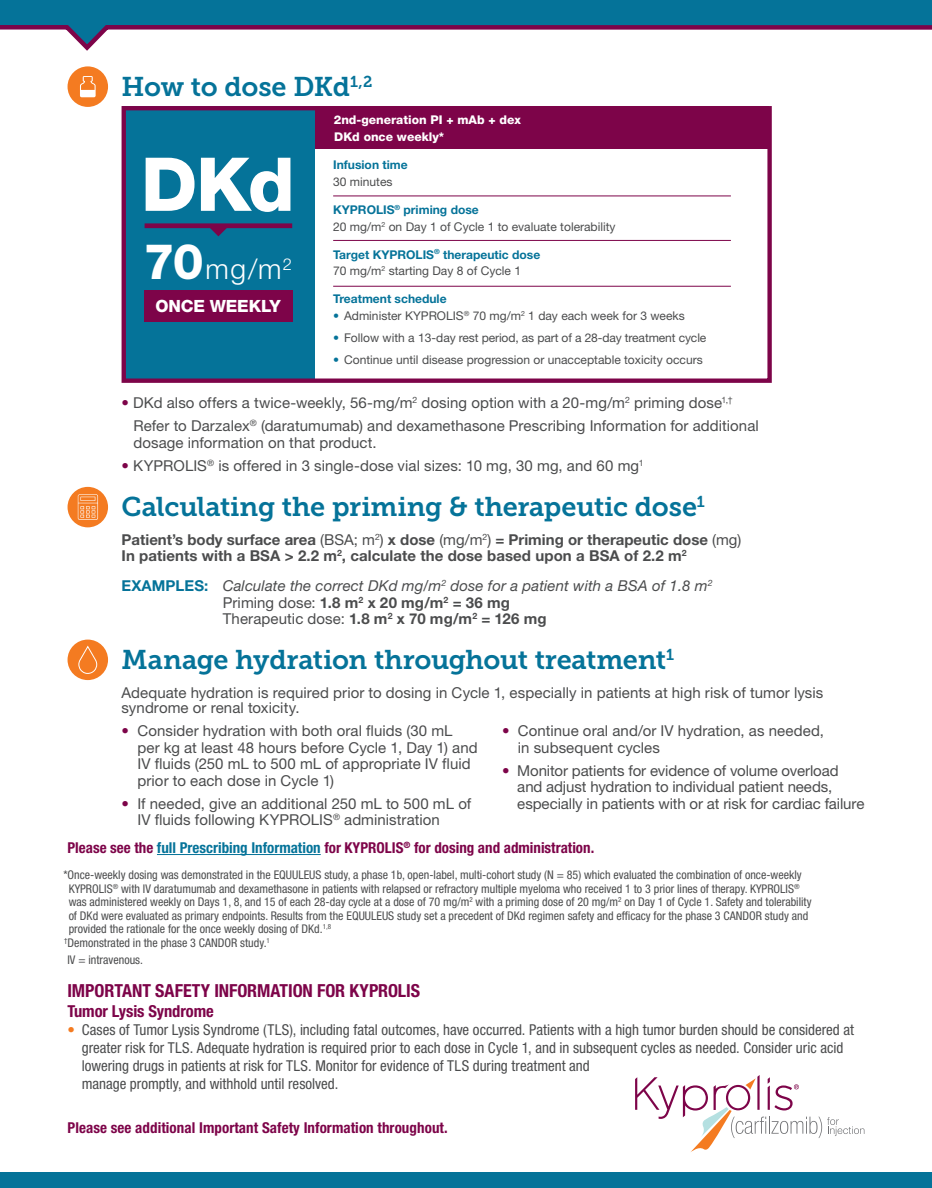
<style>
.page{position:relative;width:932px;height:1188px;background:#fff}
.page>*{position:absolute;margin:0;border:0;box-sizing:border-box;transform-origin:0 0}
.t1{font:800 74.4px "Helvetica Neue LT Std";color:#fff}
.t2{font:300 28.05px "Helvetica Neue LT Std";color:#fff}
.t3{font:700 27.9px "Arial";color:#fff}
.t4{font:27px "Museo Slab 700";letter-spacing:-.01em;color:#057399}
.t5{font:700 condensed 18px "Helvetica Neue LT Std";letter-spacing:-.005em;color:#7d0449}
.t6{font:800 16.95px "Helvetica Neue LT Std";letter-spacing:-.01em;color:#fff}
.t7{font:700 condensed 16.5px "Helvetica Neue LT Std";letter-spacing:-.005em;color:#7d0449}
.t8{font:15px/16.5px "Helvetica Neue LT Std";letter-spacing:.005em;color:#4b4c4d}
.t9{font:condensed 15px/18px "Helvetica Neue LT Std";color:#4b4c4d}
.t10{font:700 15px/16.5px "Helvetica Neue LT Std";color:#4b4c4d}
.t11{font:700 condensed 15px "Helvetica Neue LT Std";color:#7d0449}
.t12{font:italic 15px/16.5px "Helvetica Neue LT Std";letter-spacing:.005em;color:#4b4c4d}
.t13{font:700 15px "Helvetica Neue LT Std";letter-spacing:.005em;color:#057399}
.t14{font:condensed 12px "Helvetica Neue LT Std";color:#4b4c4d}
.t15{font:12px/17px "Helvetica Neue LT Std";color:#4b4c4d}
.t16{font:700 12px/17px "Helvetica Neue LT Std";color:#057399}
.t17{font:800 12px/17px "Helvetica Neue LT Std";color:#fff}
.s1{font-weight:800;font-size:49.05px}
.s2{font-weight:700;color:#057399}
.s3{font-weight:400;color:#4b4c4d}
.s4{color:#057399}
.s5{color:#7d0449}
.s6{font-weight:400}
.s7{font-style:normal}
.s8{font-weight:700;font-style:normal}
.s9{color:#f47b21}
</style>
<div class="page">
<div style="left:0;top:1172px;width:932px;height:16px;background:#057399"></div>
<div style="left:0;top:0;width:932px;height:23px;background:#057399"></div>
<svg style="left:0;top:23px;width:932px;height:28px"></svg>
<div style="left:68px;top:66px;width:40px;height:41px;background:#f47b21;border-radius:50%"></div>
<svg style="left:80px;top:76px;width:16px;height:21px"></svg>
<div style="left:68px;top:487px;width:40px;height:40px;background:#f47b21;border-radius:50%"></div>
<svg style="left:78px;top:494px;width:20px;height:26px"></svg>
<div style="left:68px;top:640px;width:40px;height:40px;background:#f47b21;border-radius:50%"></div>
<svg style="left:78px;top:645px;width:19px;height:29px"></svg>
<hr style="left:157px;top:854px;width:164px;height:1px;background:#057399">
<svg style="left:635px;top:1075px;width:229px;height:77px"></svg>
<div style="left:313px;top:106px;width:455px;height:43px;background:#7d0449"></div>
<div style="left:122px;top:106px;width:192px;height:274px;background:#057399"></div>
<div style="left:144px;top:290px;width:149px;height:31px;background:#7d0449"></div>
<div style="left:145px;top:223px;width:147px;height:5px;background:#7d0449"></div>
<svg style="left:206px;top:228px;width:24px;height:8px"></svg>
<hr style="left:333px;top:196px;width:398px;height:1px;background:#7d0449">
<hr style="left:333px;top:240px;width:398px;height:1px;background:#7d0449">
<hr style="left:333px;top:286px;width:398px;height:1px;background:#7d0449">
<div style="left:122px;top:106px;width:649px;height:277px;border:4px solid #7d0449"></div>
<h3 class="t4" style="left:122px;top:72px;width:252px">How to dose DKd<sup>1,2</sup></h3>
<h1 class="t1" style="left:141px;top:140px;width:155px">DKd</h1>
<h2 class="t2" style="left:144px;top:252px;width:150px"><span class="s1">70</span>mg/m<sup>2</sup></h2>
<p class="t6" style="left:156px;top:296px;width:127px">ONCE WEEKLY</p>
<h3 class="t3" style="left:160px;top:281px;width:118px">WEEKLY</h3>
<p class="t17" style="left:334px;top:111px;width:189px">2nd-generation PI + mAb + dex<br>DKd once weekly*</p>
<p class="t16" style="left:333px;top:156px;width:76px">Infusion time</p>
<p class="t15" style="left:333px;top:173px;width:61px">30 minutes</p>
<p class="t15" style="left:333px;top:201px;width:284px"><span class="s2">KYPROLIS</span><sup>®</sup> <span class="s2">priming dose<br></span>20 mg/m<sup>2</sup> on Day 1 of Cycle 1 to evaluate tolerability</p>
<p class="t16" style="left:333px;top:245px;width:208px">Target KYPROLIS<sup>®</sup> therapeutic dose<br><span class="s3">70 mg/m</span><sup>2</sup> <span class="s3">starting Day 8 of Cycle 1</span></p>
<p class="t16" style="left:333px;top:290px;width:115px">Treatment schedule</p>
<p class="t15" style="left:333px;top:307px;width:353px"><span class="s4">•</span> Administer KYPROLIS<sup>®</sup> 70 mg/m<sup>2</sup> 1 day each week for 3 weeks</p>
<p class="t15" style="left:333px;top:329px;width:374px"><span class="s4">•</span> Follow with a 13-day rest period, as part of a 28-day treatment cycle</p>
<p class="t15" style="left:333px;top:351px;width:371px"><span class="s4">•</span> Continue until disease progression or unacceptable toxicity occurs</p>
<p class="t8" style="left:133px;top:391px;width:627px;line-height:23.2px;text-indent:-12px"><span class="s5">•</span> DKd also offers a twice-weekly, 56-mg/m<sup>2</sup> dosing option with a 20-mg/m<sup>2</sup> priming dose<sup>1,†<br></sup>Refer to Darzalex<sup>®</sup> (daratumumab) and dexamethasone Prescribing Information for additional</p>
<p class="t8" style="left:133px;top:434px;width:245px">dosage information on that product.</p>
<p class="t8" style="left:121px;top:457px;width:523px"><span class="s5">•</span> KYPROLIS<sup>®</sup> is offered in 3 single-dose vial sizes: 10 mg, 30 mg, and 60 mg<sup>1</sup></p>
<h3 class="t4" style="left:122px;top:491px;width:584px">Calculating the priming &amp; therapeutic dose<sup>1</sup></h3>
<p class="t10" style="left:121px;top:531px;width:621px">Patient’s body surface area <span class="s6">(BSA; m</span><sup>2</sup><span class="s6">)</span> x dose <span class="s6">(mg/m</span><sup>2</sup><span class="s6">)</span> = Priming or therapeutic dose <span class="s6">(mg)<br></span>In patients with a BSA &gt; 2.2 m<sup>2</sup>, calculate the dose based upon a BSA of 2.2 m<sup>2</sup></p>
<p class="t12" style="left:223px;top:577px;width:491px">Calculate the correct DKd mg/m<sup>2</sup> dose for a patient with a BSA of 1.8 m<sup>2<br></sup><span class="s7">Priming dose:</span> <span class="s8">1.8 m</span><sup>2</sup> <span class="s8">x 20 mg/m</span><sup>2</sup> <span class="s8">= 36 mg<br></span><span class="s7">Therapeutic dose:</span> <span class="s8">1.8 m</span><sup>2</sup> <span class="s8">x 70 mg/m</span><sup>2</sup> <span class="s8">= 126 mg</span></p>
<h3 class="t4" style="left:122px;top:645px;width:554px">Manage hydration throughout treatment<sup>1</sup></h3>
<p class="t8" style="left:122px;top:685px;width:703px;line-height:15px">Adequate hydration is required prior to dosing in Cycle 1, especially in patients at high risk of tumor lysis syndrome or renal toxicity.</p>
<p class="t8" style="left:137px;top:722px;width:342px;text-indent:-16px"><span class="s5">•</span> Consider hydration with both oral fluids (30 mL per kg at least 48 hours before Cycle 1, Day 1) and IV fluids (250 mL to 500 mL of appropriate IV fluid prior to each dose in Cycle 1)</p>
<p class="t8" style="left:137px;top:795px;width:335px;text-indent:-16px"><span class="s5">•</span> If needed, give an additional 250 mL to 500 mL of<br>IV fluids following KYPROLIS<sup>®</sup> administration</p>
<p class="t13" style="left:122px;top:577px;width:88px">EXAMPLES:</p>
<p class="t8" style="left:518px;top:722px;width:308px;text-indent:-16px"><span class="s5">•</span> Continue oral and/or IV hydration, as needed, in subsequent cycles</p>
<p class="t8" style="left:517px;top:762px;width:348px;text-indent:-15px"><span class="s5">•</span> Monitor patients for evidence of volume overload and adjust hydration to individual patient needs, especially in patients with or at risk for cardiac failure</p>
<p class="t11" style="left:68px;top:839px;width:528px">Please see the <span class="s4">full Prescribing Information</span> for KYPROLIS<sup>®</sup> for dosing and administration.</p>
<p class="t14" style="left:63px;top:868px;width:739px">*Once-weekly dosing was demonstrated in the EQUULEUS study, a phase 1b, open-label, multi-cohort study (N = 85) which evaluated the combination of once-weekly</p>
<p class="t14" style="left:69px;top:882px;width:732px">KYPROLIS<sup>®</sup> with IV daratumumab and dexamethasone in patients with relapsed or refractory multiple myeloma who received 1 to 3 prior lines of therapy. KYPROLIS<sup>®</sup></p>
<p class="t14" style="left:69px;top:895px;width:744px">was administered weekly on Days 1, 8, and 15 of each 28-day cycle at a dose of 70 mg/m<sup>2</sup> with a priming dose of 20 mg/m<sup>2</sup> on Day 1 of Cycle 1. Safety and tolerability</p>
<p class="t14" style="left:69px;top:909px;width:741px">of DKd were evaluated as primary endpoints. Results from the EQUULEUS study set a precedent of DKd regimen safety and efficacy for the phase 3 CANDOR study and</p>
<p class="t14" style="left:69px;top:922px;width:264px">provided the rationale for the once weekly dosing of DKd.<sup>1,8</sup></p>
<p class="t14" style="left:64px;top:936px;width:207px"><sup>†</sup>Demonstrated in the phase 3 CANDOR study.<sup>1</sup></p>
<p class="t14" style="left:68px;top:953px;width:77px">IV = intravenous.</p>
<p class="t5" style="left:68px;top:980px;width:354px">IMPORTANT SAFETY INFORMATION FOR KYPROLIS</p>
<p class="t7" style="left:68px;top:1001px;width:148px">Tumor Lysis Syndrome</p>
<p class="t9" style="left:82px;top:1021px;width:773px;text-indent:-14px"><span class="s9">•</span> Cases of Tumor Lysis Syndrome (TLS), including fatal outcomes, have occurred. Patients with a high tumor burden should be considered at greater risk for TLS. Adequate hydration is required prior to each dose in Cycle 1, and in subsequent cycles as needed. Consider uric acid lowering drugs in patients at risk for TLS. Monitor for evidence of TLS during treatment and<br>manage promptly, and withhold until resolved.</p>
<p class="t11" style="left:68px;top:1119px;width:381px">Please see additional Important Safety Information throughout.</p>
</div>
